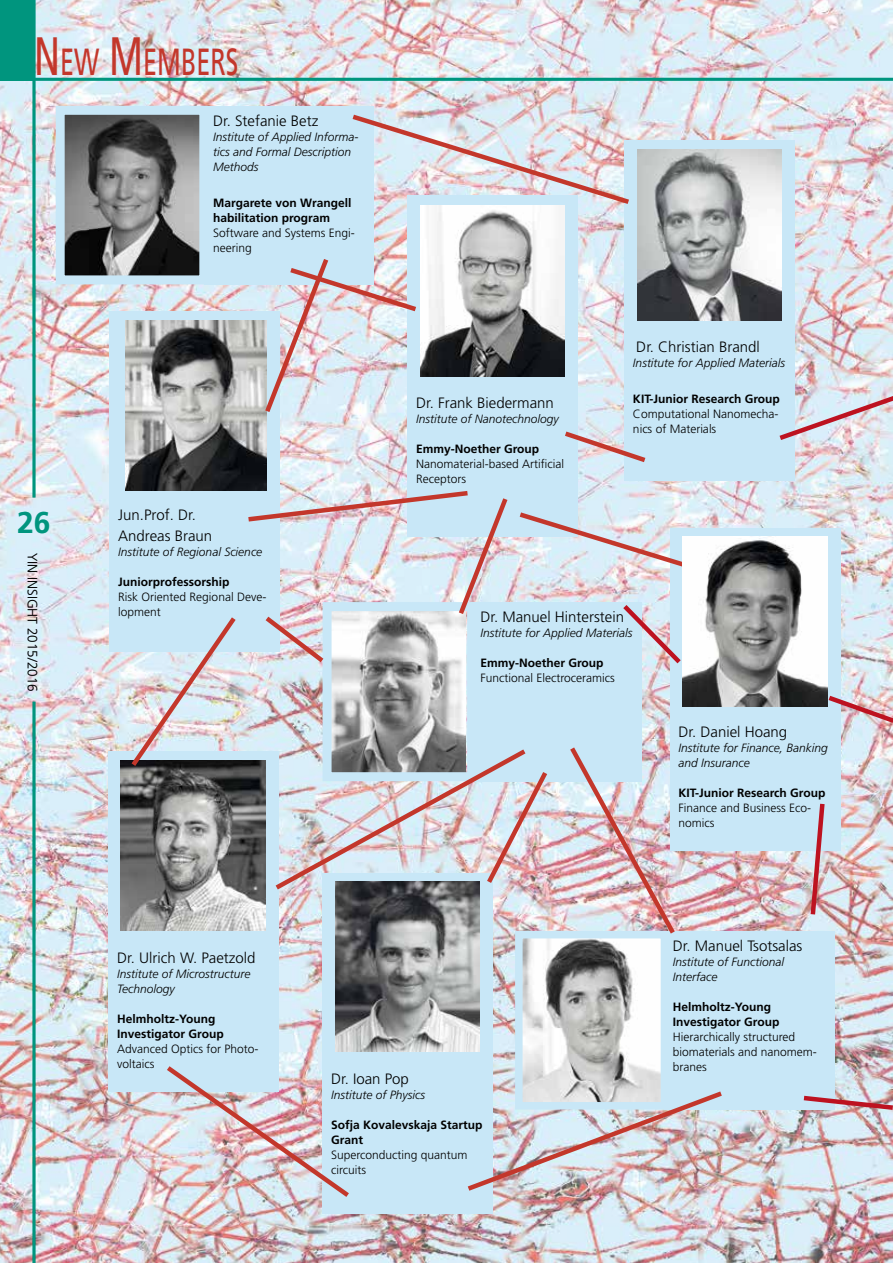
<style>
.page{position:relative;width:893px;height:1263px;background:#fff}
.page>*{position:absolute;margin:0;border:0;box-sizing:border-box;transform-origin:0 0}
.t1{font:37.8px "Frutiger LT Std";color:#c3372b;scale:.67 1}
.t2{font:700 30px "Frutiger LT Std";color:#00957e}
.t3{font:300 15px/21px "Frutiger LT Std";color:#000}
.t4{font:300 13.5px "Frutiger LT Std";color:#000}
.t5{font:300 12px/15px "Frutiger LT Std";color:#000}
.t6{font:italic 300 12px/15px "Frutiger LT Std";color:#000}
.t7{font:700 12px/15px "Frutiger LT Std";color:#000}
.s1{font-size:54px}
</style>
<div class="page">
<img style="left:0;top:0;width:893px;height:1263px">
<div style="left:205px;top:106px;width:169px;height:178px;background:#c8e7f7"></div>
<img style="left:66px;top:116px;width:132px;height:158px">
<div style="left:56px;top:106px;width:152px;height:178px;border:9px solid #c8e7f7"></div>
<div style="left:109px;top:751px;width:170px;height:340px;background:#c8e7f7"></div>
<img style="left:120px;top:761px;width:7px;height:170px">
<div style="left:408px;top:195px;width:170px;height:342px;background:#c8e7f7"></div>
<img style="left:420px;top:207px;width:145px;height:169px">
<div style="left:664px;top:931px;width:170px;height:178px;background:#c8e7f7"></div>
<img style="left:524px;top:940px;width:135px;height:148px">
<div style="left:515px;top:931px;width:153px;height:178px;border:8px solid #c8e7f7"></div>
<div style="left:323px;top:873px;width:170px;height:340px;background:#c8e7f7"></div>
<img style="left:335px;top:938px;width:145px;height:114px">
<div style="left:624px;top:140px;width:171px;height:340px;background:#c8e7f7"></div>
<img style="left:637px;top:150px;width:145px;height:170px">
<div style="left:110px;top:311px;width:170px;height:340px;background:#c8e7f7"></div>
<img style="left:125px;top:321px;width:142px;height:170px">
<div style="left:670px;top:528px;width:170px;height:322px;background:#c8e7f7"></div>
<svg style="left:808px;top:803px;width:19px;height:116px"></svg>
<svg style="left:352px;top:111px;width:282px;height:96px"></svg>
<img style="left:467px;top:1088px;width:260px;height:106px">
<img style="left:162px;top:1062px;width:187px;height:139px">
<svg style="left:261px;top:254px;width:160px;height:163px"></svg>
<svg style="left:565px;top:428px;width:81px;height:38px"></svg>
<hr style="left:0;top:78px;width:893px;height:3px;background:#00957e">
<div style="left:0;top:0;width:34px;height:81px;background:#00957e"></div>
<hr style="left:33px;top:702px;width:3px;height:561px;background:#00957e">
<hr style="left:33px;top:0;width:3px;height:497px;background:#00957e">
<img style="left:730px;top:537px;width:97px;height:170px">
<svg style="left:824px;top:692px;width:69px;height:34px"></svg>
<svg style="left:779px;top:390px;width:114px;height:54px;background:#d8d1db"></svg>
<svg style="left:799px;top:1093px;width:94px;height:19px"></svg>
<svg style="left:127px;top:488px;width:603px;height:450px"></svg>
<h1 class="t1" style="left:34px;top:40px;width:303px"><span class="s1">N</span> EW <span class="s1">M</span> EMBERS</h1>
<p class="t3" style="left:213px;top:110px;width:107px">Dr. Stefanie Betz</p>
<p class="t6" style="left:213px;top:129px;width:147px">Institute of Applied Informa&shy;tics and Formal Description<br>Methods</p>
<p class="t7" style="left:213px;top:195px;width:140px">Margarete von Wrangell habilitation program</p>
<p class="t5" style="left:213px;top:225px;width:143px">Software and Systems Engi&shy;neering</p>
<h2 class="t2" style="left:17px;top:505px;width:35px">26</h2>
<p class="t4" style="left:40px;top:553px;width:140px;rotate:90deg">YIN INSIGHT 2015/2016</p>
<p class="t3" style="left:118px;top:505px;width:95px">Jun.Prof. Dr.<br>Andreas Braun</p>
<p class="t6" style="left:118px;top:544px;width:146px">Institute of Regional Science</p>
<p class="t7" style="left:118px;top:574px;width:113px">Juniorprofessorship</p>
<p class="t5" style="left:118px;top:590px;width:150px">Risk Oriented Regional Deve&shy;lopment</p>
<p class="t3" style="left:117px;top:948px;width:140px">Dr. Ulrich W. Paetzold</p>
<p class="t6" style="left:117px;top:967px;width:135px">Institute of Microstructure<br>Technology</p>
<p class="t7" style="left:117px;top:1011px;width:108px">Helmholtz-Young<br>Investigator Group</p>
<p class="t5" style="left:117px;top:1042px;width:143px">Advanced Optics for Photo&shy;voltaics</p>
<p class="t3" style="left:416px;top:393px;width:139px">Dr. Frank Biedermann</p>
<p class="t6" style="left:416px;top:412px;width:144px">Institute of Nanotechnology</p>
<p class="t7" style="left:416px;top:442px;width:125px">Emmy-Noether Group</p>
<p class="t5" style="left:416px;top:457px;width:149px">Nanomaterial-based Artificial<br>Receptors</p>
<p class="t3" style="left:636px;top:337px;width:125px">Dr. Christian Brandl</p>
<p class="t6" style="left:633px;top:356px;width:154px">Institute for Applied Materials</p>
<p class="t7" style="left:633px;top:392px;width:148px">KIT-Junior Research Group</p>
<p class="t5" style="left:633px;top:407px;width:147px">Computational Nanomecha&shy;nics of Materials</p>
<p class="t3" style="left:480px;top:606px;width:145px">Dr. Manuel Hinterstein</p>
<p class="t6" style="left:480px;top:625px;width:154px">Institute for Applied Materials</p>
<p class="t7" style="left:480px;top:655px;width:125px">Emmy-Noether Group</p>
<p class="t5" style="left:480px;top:670px;width:136px">Functional Electroceramics</p>
<p class="t3" style="left:678px;top:721px;width:110px">Dr. Daniel Hoang</p>
<p class="t6" style="left:678px;top:740px;width:151px">Institute for Finance, Banking and Insurance</p>
<p class="t7" style="left:678px;top:785px;width:148px">KIT-Junior Research Group</p>
<p class="t5" style="left:678px;top:800px;width:134px">Finance and Business Eco&shy;nomics</p>
<p class="t3" style="left:673px;top:935px;width:131px">Dr. Manuel Tsotsalas</p>
<p class="t6" style="left:673px;top:954px;width:113px">Institute of Functional<br>Interface</p>
<p class="t7" style="left:673px;top:999px;width:108px">Helmholtz-Young<br>Investigator Group</p>
<p class="t5" style="left:673px;top:1029px;width:146px">Hierarchically structured biomaterials and nanomem&shy;branes</p>
<p class="t3" style="left:331px;top:1069px;width:79px">Dr. Ioan Pop</p>
<p class="t6" style="left:331px;top:1087px;width:95px">Institute of Physics</p>
<p class="t7" style="left:331px;top:1117px;width:153px">Sofja Kovalevskaja Startup<br>Grant</p>
<p class="t5" style="left:331px;top:1147px;width:138px">Superconducting quantum circuits</p>
</div>
